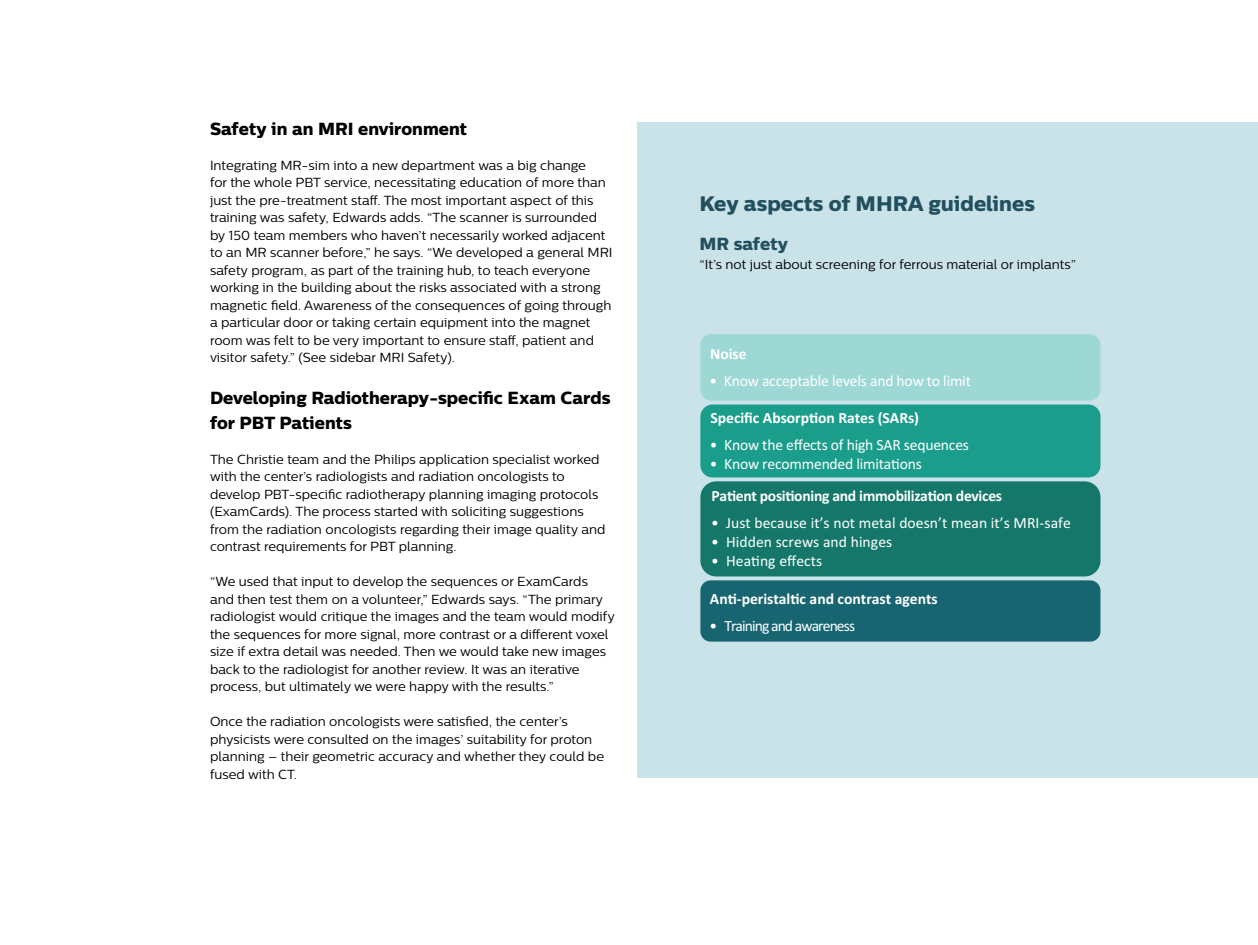
<style>
.page{position:relative;width:1258px;height:945px;background:#fff}
.page>*{position:absolute;margin:0;border:0;box-sizing:border-box;transform-origin:0 0}
.t1{font:21px "Centrale Sans X Bold";color:#22505f}
.t2{font:17.5px/24.5px "Centrale Sans X Bold";color:#000}
.t3{font:17.5px "Centrale Sans X Bold";color:#22505f}
.t4{font:700 15.66px "Calibri";letter-spacing:-.005em;color:#fff}
.t5{font:15.66px "Calibri";letter-spacing:-.015em;color:#fff}
.t6{font:15.66px "Calibri";letter-spacing:.005em;color:#fff}
.t7{font:15.66px "Calibri";letter-spacing:-.06em;color:#fff}
.t8{font:13.12px/17.5px "Centrale Sans";color:#000}
</style>
<div class="page">
<div style="left:637px;top:123px;width:621px;height:655px;background:#cae3e9"></div>
<div style="left:700px;top:334px;width:400px;height:67px;background:#9ed8d4;border-radius:11px"></div>
<div style="left:700px;top:405px;width:400px;height:72px;background:#1b9d8b;border-radius:12px"></div>
<div style="left:700px;top:481px;width:400px;height:95px;background:#147769;border-radius:16px"></div>
<div style="left:700px;top:580px;width:400px;height:62px;background:#166570;border-radius:10px"></div>
<h2 class="t2" style="left:210px;top:116px;width:259px">Safety in an MRI environment</h2>
<p class="t8" style="left:210px;top:156px;width:404px">Integrating MR-sim into a new department was a big change<br>for the whole PBT service, necessitating education of more than just the pre-treatment staff. The most important aspect of this training was safety, Edwards adds. “The scanner is surrounded by 150 team members who haven’t necessarily worked adjacent to an MR scanner before,” he says. “We developed a general MRI safety program, as part of the training hub, to teach everyone working in the building about the risks associated with a strong magnetic field. Awareness of the consequences of going through a particular door or taking certain equipment into the magnet room was felt to be very important to ensure staff, patient and visitor safety.” (See sidebar MRI Safety).</p>
<h2 class="t2" style="left:210px;top:385px;width:402px">Developing Radiotherapy-specific Exam Cards for PBT Patients</h2>
<p class="t8" style="left:210px;top:450px;width:397px">The Christie team and the Philips application specialist worked with the center’s radiologists and radiation oncologists to develop PBT-specific radiotherapy planning imaging protocols (ExamCards). The process started with soliciting suggestions from the radiation oncologists regarding their image quality and contrast requirements for PBT planning.</p>
<p class="t8" style="left:210px;top:573px;width:406px">“We used that input to develop the sequences or ExamCards and then test them on a volunteer,” Edwards says. “The primary radiologist would critique the images and the team would modify the sequences for more signal, more contrast or a different voxel size if extra detail was needed. Then we would take new images back to the radiologist for another review. It was an iterative process, but ultimately we were happy with the results.”</p>
<p class="t8" style="left:210px;top:713px;width:395px">Once the radiation oncologists were satisfied, the center’s physicists were consulted on the images’ suitability for proton planning – their geometric accuracy and whether they could be fused with CT.</p>
<h1 class="t1" style="left:699px;top:191px;width:337px">Key aspects of MHRA guidelines</h1>
<h2 class="t3" style="left:699px;top:232px;width:90px">MR safety</h2>
<p class="t8" style="left:699px;top:255px;width:378px">“It’s not just about screening for ferrous material or implants”</p>
<p class="t4" style="left:710px;top:343px;width:38px">Noise</p>
<p class="t5" style="left:709px;top:370px;width:263px">• Know acceptable levels and how to limit</p>
<p class="t4" style="left:710px;top:406px;width:210px">Specific Absorption Rates (SARs)</p>
<p class="t5" style="left:710px;top:434px;width:261px">• Know the effects of high SAR sequences</p>
<p class="t5" style="left:710px;top:453px;width:213px">• Know recommended limitations</p>
<p class="t4" style="left:711px;top:485px;width:292px">Patient positioning and immobilization devices</p>
<p class="t6" style="left:711px;top:512px;width:361px">• Just because it’s not metal doesn’t mean it’s MRI-safe</p>
<p class="t6" style="left:711px;top:531px;width:183px">• Hidden screws and hinges</p>
<p class="t6" style="left:711px;top:550px;width:113px">• Heating effects</p>
<p class="t4" style="left:710px;top:588px;width:229px">Anti-peristaltic and contrast agents</p>
<p class="t7" style="left:709px;top:615px;width:147px">• Training and awareness</p>
</div>
